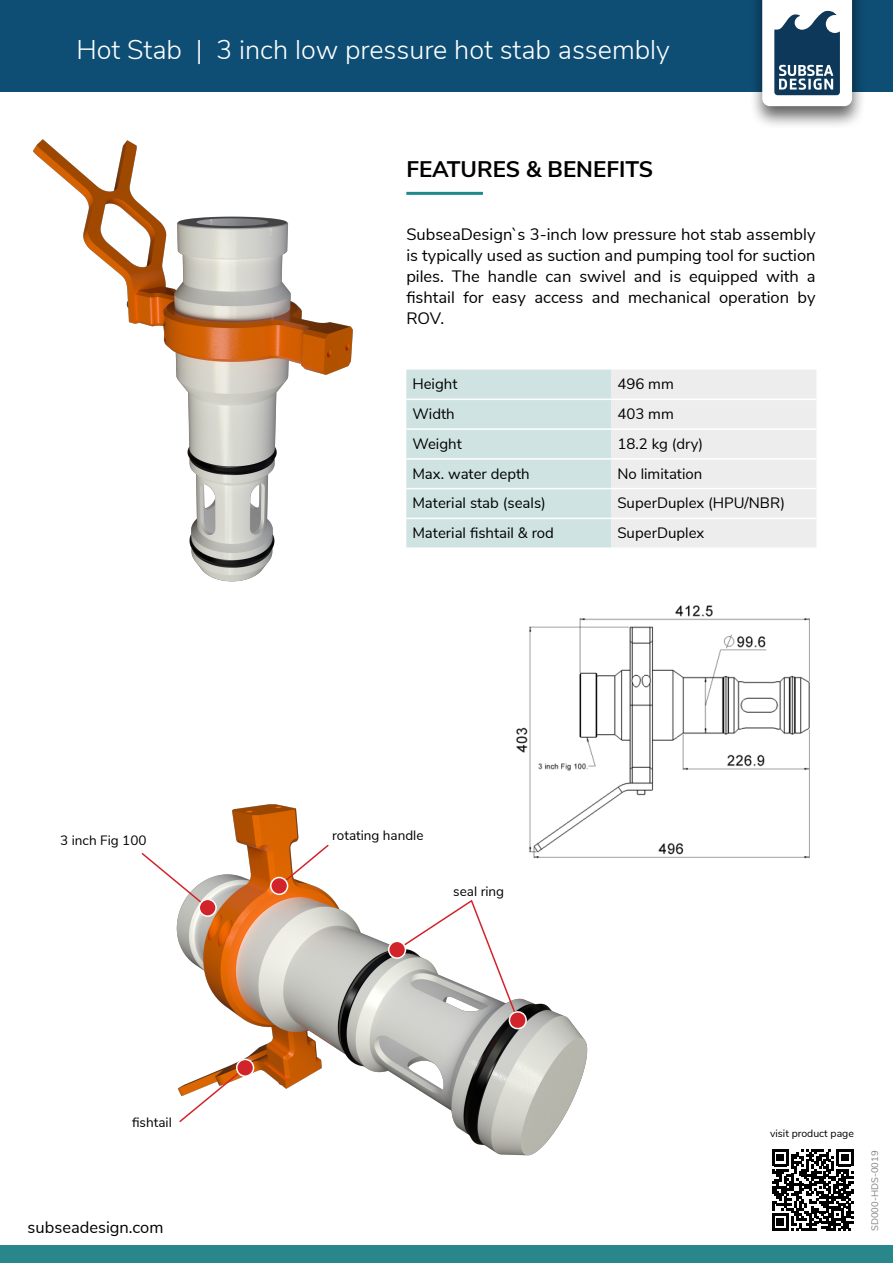
<style>
.page{position:relative;width:893px;height:1263px;background:#fff}
.page>*{position:absolute;margin:0;border:0;box-sizing:border-box;transform-origin:0 0}
.t1{font:300 27px "Nunito Sans";color:#fff}
.t2{font:700 22.5px "Nunito Sans";color:#000}
.t3{font:16.5px/21px "Nunito Sans";color:#000;text-align:justify}
.t4{font:15px "Nunito Sans";color:#000}
.t5{font:13.5px "Nunito Sans";color:#000}
.small{font:10.5px "Nunito Sans";color:#000}
.t6{font:9.45px "Nunito Sans";color:#808285}
</style>
<div class="page">
<div style="left:0;top:0;width:893px;height:91px;background:#0e4e75"></div>
<div style="left:749px;top:0;width:117px;height:129px;background:#000;opacity:.61"></div>
<svg style="left:762px;top:0;width:90px;height:106px;background:#97a9b7"></svg>
<img style="left:33px;top:139px;width:320px;height:443px">
<svg style="left:406px;top:370px;width:410px;height:177px;background:#dee8e8"></svg>
<hr style="left:406px;top:399px;width:205px;height:1px;background:#fff">
<hr style="left:611px;top:399px;width:205px;height:1px;background:#fff">
<hr style="left:406px;top:428px;width:205px;height:2px;background:#fff">
<hr style="left:611px;top:428px;width:205px;height:2px;background:#fff">
<hr style="left:406px;top:458px;width:205px;height:2px;background:#fff">
<hr style="left:611px;top:458px;width:205px;height:2px;background:#fff">
<hr style="left:406px;top:488px;width:205px;height:1px;background:#fff">
<hr style="left:611px;top:488px;width:205px;height:1px;background:#fff">
<hr style="left:406px;top:518px;width:205px;height:1px;background:#fff">
<hr style="left:611px;top:518px;width:205px;height:1px;background:#fff">
<hr style="left:406px;top:192px;width:77px;height:3px;background:#1e8a8d">
<div style="left:0;top:1246px;width:893px;height:17px;background:#29878c"></div>
<svg style="left:772px;top:1149px;width:81px;height:82px"></svg>
<img style="left:176px;top:804px;width:412px;height:352px">
<svg style="left:141px;top:851px;width:69px;height:59px"></svg>
<div style="left:199px;top:899px;width:17px;height:17px;background:#d2232a;border-radius:50%"></div>
<div style="left:199px;top:898px;width:18px;height:19px;border:2px solid #fff;border-radius:50%"></div>
<svg style="left:277px;top:843px;width:53px;height:45px"></svg>
<div style="left:271px;top:877px;width:17px;height:17px;background:#d2232a;border-radius:50%"></div>
<div style="left:270px;top:877px;width:18px;height:18px;border:2px solid #fff;border-radius:50%"></div>
<svg style="left:178px;top:1066px;width:69px;height:57px"></svg>
<div style="left:237px;top:1059px;width:17px;height:17px;background:#d2232a;border-radius:50%"></div>
<div style="left:236px;top:1059px;width:18px;height:18px;border:2px solid #fff;border-radius:50%"></div>
<svg style="left:395px;top:899px;width:132px;height:132px"></svg>
<div style="left:388px;top:941px;width:18px;height:17px;background:#d2232a;border-radius:50%"></div>
<div style="left:388px;top:940px;width:19px;height:19px;border:2px solid #fff;border-radius:50%"></div>
<img style="left:515px;top:605px;width:295px;height:256px">
<p class="t1" style="left:77px;top:30px;width:595px">Hot Stab | 3 inch low pressure hot stab assembly</p>
<p class="t2" style="left:406px;top:153px;width:248px">FEATURES &amp; BENEFITS</p>
<p class="t3" style="left:406px;top:223px;width:411px">SubseaDesign`s 3-inch low pressure hot stab assembly is typically used as suction and pumping tool for suction piles. The handle can swivel and is equipped with a fishtail for easy access and mechanical operation by ROV.</p>
<p class="t4" style="left:412px;top:373px;width:47px">Height</p>
<p class="t4" style="left:617px;top:373px;width:58px">496 mm</p>
<p class="t4" style="left:412px;top:403px;width:44px">Width</p>
<p class="t4" style="left:617px;top:403px;width:58px">403 mm</p>
<p class="t4" style="left:412px;top:433px;width:51px">Weight</p>
<p class="t4" style="left:617px;top:433px;width:87px">18.2 kg (dry)</p>
<p class="t4" style="left:412px;top:462px;width:119px">Max. water depth</p>
<p class="t4" style="left:617px;top:462px;width:86px">No limitation</p>
<p class="t4" style="left:412px;top:492px;width:135px">Material stab (seals)</p>
<p class="t4" style="left:617px;top:492px;width:169px">SuperDuplex (HPU/NBR)</p>
<p class="t4" style="left:412px;top:522px;width:143px">Material fishtail &amp; rod</p>
<p class="t4" style="left:617px;top:522px;width:88px">SuperDuplex</p>
<p class="t5" style="left:60px;top:831px;width:88px">3 inch Fig 100</p>
<p class="t5" style="left:132px;top:1112px;width:41px">fishtail</p>
<p class="t3" style="left:28px;top:1216px;width:137px">subseadesign.com</p>
<p class="t5" style="left:332px;top:825px;width:93px">rotating handle</p>
<p class="t5" style="left:453px;top:881px;width:52px">seal ring</p>
<p class="small" style="left:770px;top:1125px;width:85px">visit product page</p>
<p class="t6" style="left:868px;top:1231px;width:82px;rotate:-90deg">SD000-HDS-0019</p>
</div>
